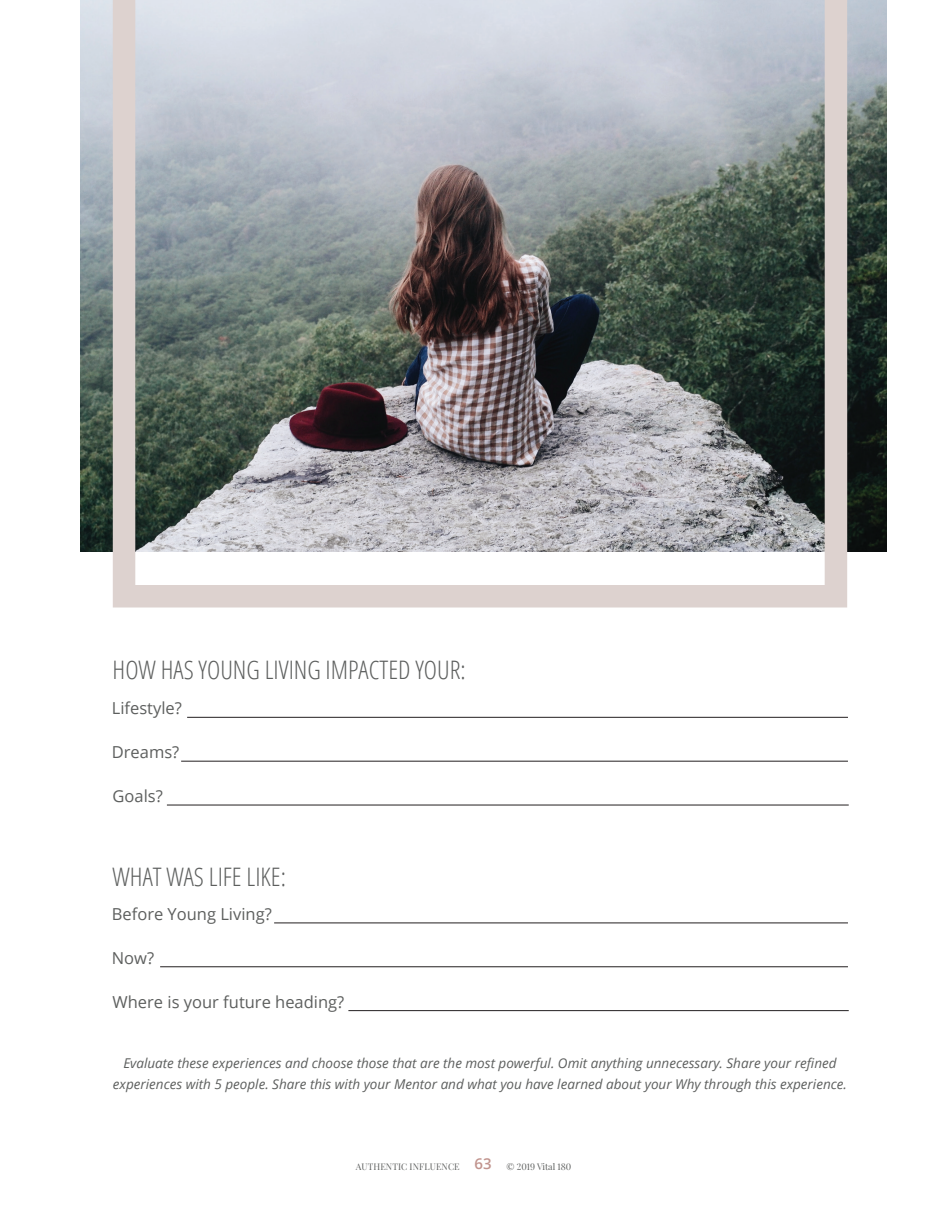
<style>
.page{position:relative;width:945px;height:1215px;background:#fff}
.page>*{position:absolute;margin:0;border:0;box-sizing:border-box;transform-origin:0 0}
.t1{font:300 condensed 25.5px "Open Sans";color:#5d5f5e}
.t2{font:16.5px "Open Sans";color:#5d5f5e}
.t3{font:italic 13.5px "Open Sans";color:#5d5f5e}
.t4{font:9px "Playfair Display";letter-spacing:.01em;color:#5d5f5e}
.s1{font-family:"Open Sans";font-weight:600;font-size:15px;color:#c1948e}
</style>
<div class="page">
<hr style="left:187px;top:717px;width:661px;height:1px;background:#231f20">
<hr style="left:181px;top:761px;width:667px;height:1px;background:#231f20">
<hr style="left:167px;top:805px;width:682px;height:1px;background:#231f20">
<hr style="left:274px;top:923px;width:574px;height:1px;background:#231f20">
<hr style="left:160px;top:966px;width:688px;height:1px;background:#231f20">
<hr style="left:348px;top:1010px;width:501px;height:1px;background:#231f20">
<img style="left:80px;top:0;width:806px;height:552px">
<svg style="left:113px;top:0;width:734px;height:608px"></svg>
<p class="t1" style="left:113px;top:652px;width:355px">HOW HAS YOUNG LIVING IMPACTED YOUR:</p>
<p class="t2" style="left:112px;top:697px;width:72px">Lifestyle?</p>
<p class="t2" style="left:112px;top:741px;width:69px">Dreams?</p>
<p class="t2" style="left:113px;top:785px;width:52px">Goals?</p>
<p class="t1" style="left:113px;top:859px;width:175px">WHAT WAS LIFE LIKE:</p>
<p class="t2" style="left:112px;top:903px;width:162px">Before Young Living?</p>
<p class="t2" style="left:112px;top:946px;width:44px">Now?</p>
<p class="t2" style="left:113px;top:990px;width:233px">Where is your future heading?</p>
<p class="t3" style="left:123px;top:1054px;width:715px">Evaluate these experiences and choose those that are the most powerful. Omit anything unnecessary. Share your refined</p>
<p class="t3" style="left:113px;top:1075px;width:736px">experiences with 5 people. Share this with your Mentor and what you have learned about your Why through this experience.</p>
<p class="t4" style="left:356px;top:1161px;width:217px">AUTHENTIC INFLUENCE <span class="s1">63</span> © 2019 Vital 180</p>
</div>
